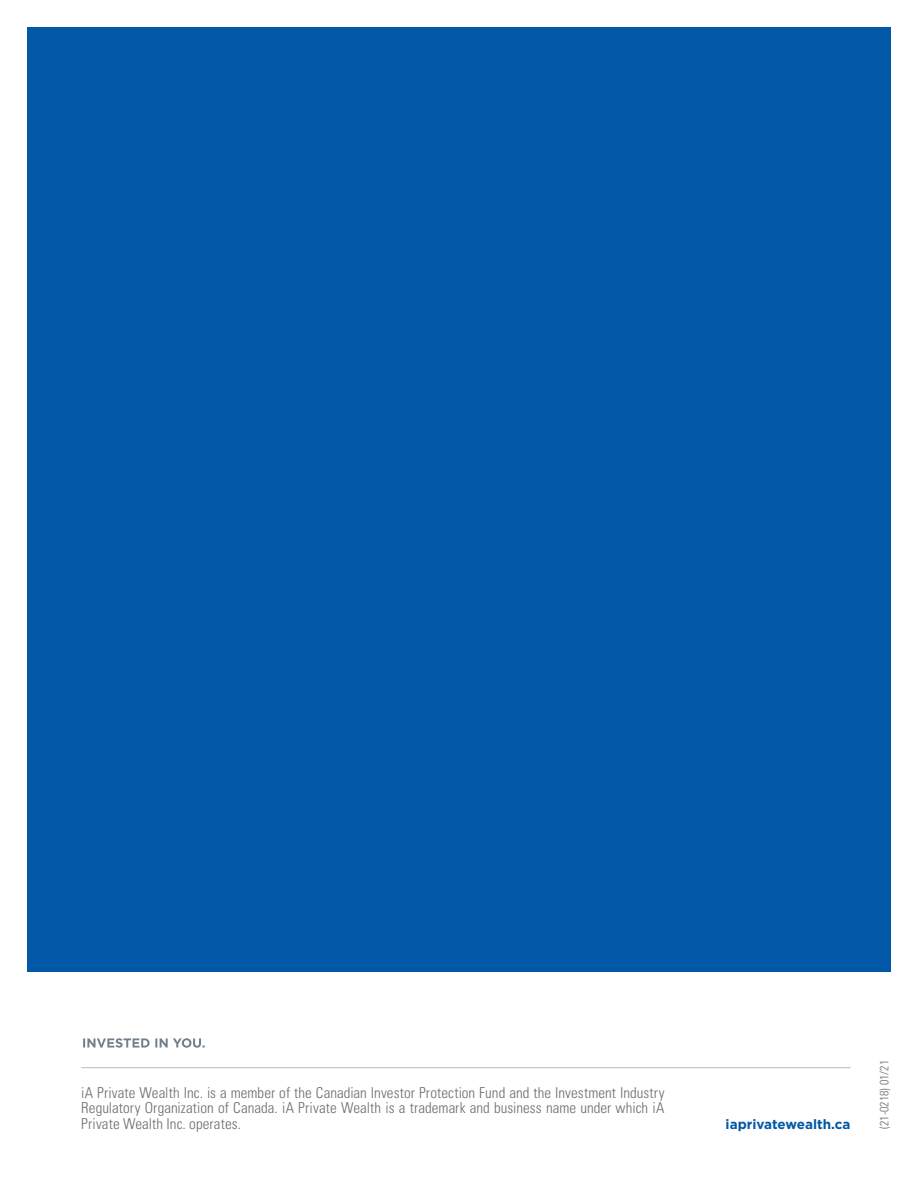
<style>
.page{position:relative;width:918px;height:1188px;background:#fff}
.page>*{position:absolute;margin:0;border:0;box-sizing:border-box;transform-origin:0 0}
.Legal{font:300 condensed 15px/15.8px "Univers LT Pro";letter-spacing:.005em;color:#6c6d70;text-align:justify}
.t1{font:700 13.5px "Gotham";color:#0158a6}
.t2{font:300 condensed 12px "Univers LT Pro";color:#6c6d70}
</style>
<div class="page">
<div style="left:27px;top:27px;width:864px;height:945px;background:#0158a6"></div>
<hr style="left:81px;top:1067px;width:769px;height:1px;background:#bcbdc0">
<svg style="left:83px;top:1038px;width:122px;height:10px"></svg>
<p class="Legal" style="left:81px;top:1084px;width:585px">iA Private Wealth Inc. is a member of the Canadian Investor Protection Fund and the Investment Industry Regulatory Organization of Canada. iA Private Wealth is a trademark and business name under which iA Private Wealth Inc. operates.</p>
<p class="t1" style="left:726px;top:1115px;width:126px">iaprivatewealth.ca</p>
<p class="t2" style="left:876px;top:1129px;width:70px;rotate:-90deg">(21-0218) 01/21</p>
</div>
